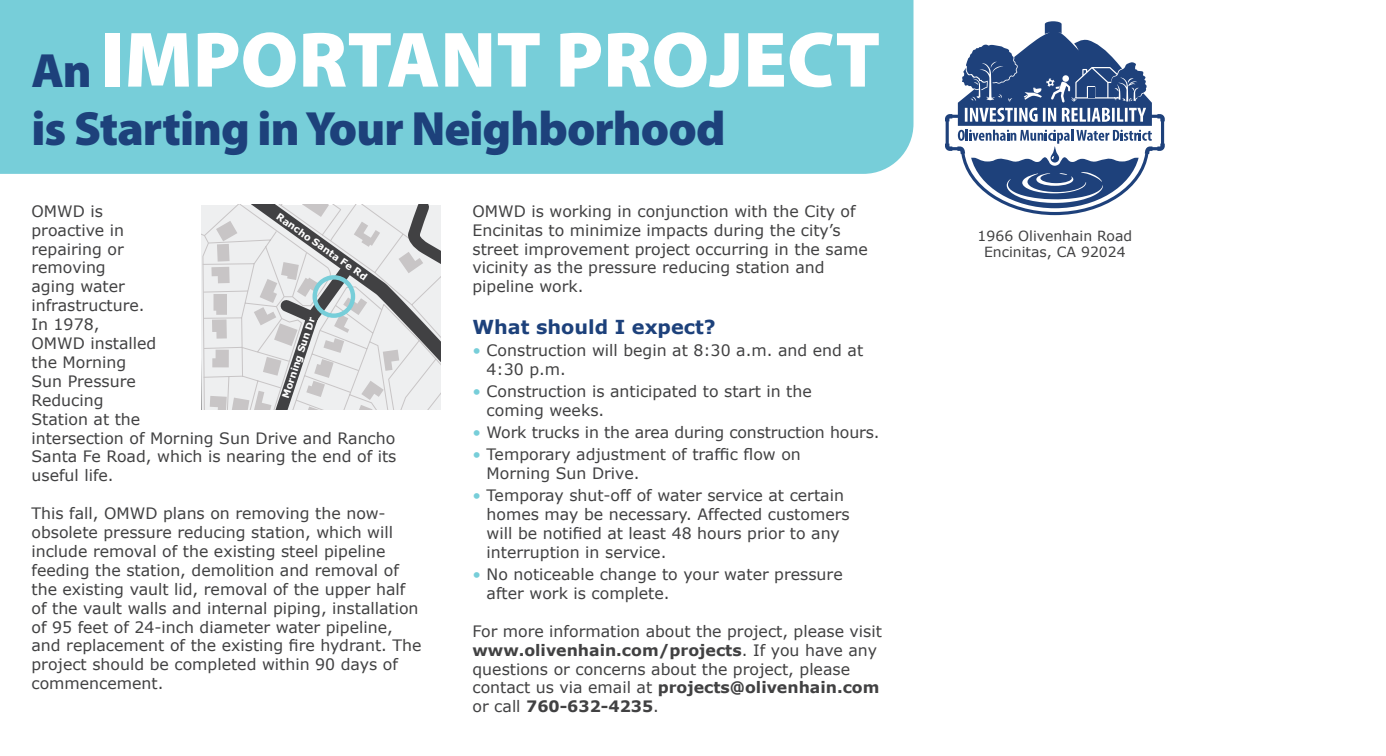
<style>
.page{position:relative;width:1386px;height:756px;background:#fff}
.page>*{position:absolute;margin:0;border:0;box-sizing:border-box;transform-origin:0 0}
.t1{font:900 79.27px "Myriad Pro";color:#fff}
.t2{font:900 48.3px "Myriad Pro";letter-spacing:-.02em;color:#1d417b}
.t3{font:700 19.25px "Verdana";color:#1d417b}
.t4{font:15.75px/18.9px "Verdana";color:#414142}
.t5{font:14px/16.8px "Verdana";color:#414142;text-align:center}
.t6{font:700 9.62px "Verdana";color:#fff}
.s1{font-size:48.3px;color:#1d417b}
.s2{color:#77ced9}
.s3{font-weight:700}
</style>
<div class="page">
<div style="left:0;top:0;width:914px;height:174px;background:#77ced9"></div>
<svg style="left:945px;top:21px;width:220px;height:194px"></svg>
<svg style="left:958px;top:130px;width:194px;height:78px"></svg>
<svg style="left:1077px;top:68px;width:40px;height:29px"></svg>
<svg style="left:201px;top:205px;width:240px;height:205px;background:#d1d2d4"></svg>
<h1 class="t1" style="left:32px;top:15px;width:850px"><span class="s1">An</span> IMPORTANT PROJECT</h1>
<h2 class="t2" style="left:32px;top:101px;width:696px">is Starting in Your Neighborhood</h2>
<p class="t4" style="left:32px;top:201px;width:366px">OMWD is<br>proactive in<br>repairing or<br>removing<br>aging water<br>infrastructure.<br>In 1978,<br>OMWD installed<br>the Morning<br>Sun Pressure<br>Reducing<br>Station at the<br>intersection of Morning Sun Drive and Rancho<br>Santa Fe Road, which is nearing the end of its useful life.</p>
<p class="t4" style="left:32px;top:504px;width:392px">This fall, OMWD plans on removing the now&shy;obsolete pressure reducing station, which will include removal of the existing steel pipeline feeding the station, demolition and removal of the existing vault lid, removal of the upper half of the vault walls and internal piping, installation of 95 feet of 24-inch diameter water pipeline, and replacement of the existing fire hydrant. The project should be completed within 90 days of commencement.</p>
<p class="t6" style="left:281px;top:211px;width:110px;rotate:35deg">Rancho Santa Fe Rd</p>
<p class="t6" style="left:280px;top:396px;width:86px;rotate:-72deg">Morning Sun Dr</p>
<p class="t4" style="left:472px;top:201px;width:397px">OMWD is working in conjunction with the City of Encinitas to minimize impacts during the city’s street improvement project occurring in the same vicinity as the pressure reducing station and pipeline work.</p>
<p class="t3" style="left:472px;top:314px;width:245px">What should I expect?</p>
<p class="t4" style="left:487px;top:341px;width:378px;text-indent:-14px"><span class="s2">•</span> Construction will begin at 8:30 a.m. and end at<br>4:30 p.m.</p>
<p class="t4" style="left:487px;top:382px;width:327px;text-indent:-14px"><span class="s2">•</span> Construction is anticipated to start in the coming weeks.</p>
<p class="t4" style="left:472px;top:423px;width:409px"><span class="s2">•</span> Work trucks in the area during construction hours.</p>
<p class="t4" style="left:487px;top:445px;width:316px;text-indent:-14px"><span class="s2">•</span> Temporary adjustment of traffic flow on<br>Morning Sun Drive.</p>
<p class="t4" style="left:487px;top:486px;width:365px;text-indent:-14px"><span class="s2">•</span> Temporay shut-off of water service at certain homes may be necessary. Affected customers will be notified at least 48 hours prior to any interruption in service.</p>
<p class="t4" style="left:487px;top:565px;width:358px;text-indent:-14px"><span class="s2">•</span> No noticeable change to your water pressure after work is complete.</p>
<p class="t4" style="left:472px;top:621px;width:411px">For more information about the project, please visit <span class="s3">www.olivenhain.com/projects</span>. If you have any questions or concerns about the project, please contact us via email at <span class="s3">projects@olivenhain.com </span>or call <span class="s3">760-632-4235</span>.</p>
<p class="t5" style="left:978px;top:227px;width:156px">1966 Olivenhain Road<br>Encinitas, CA 92024</p>
</div>
